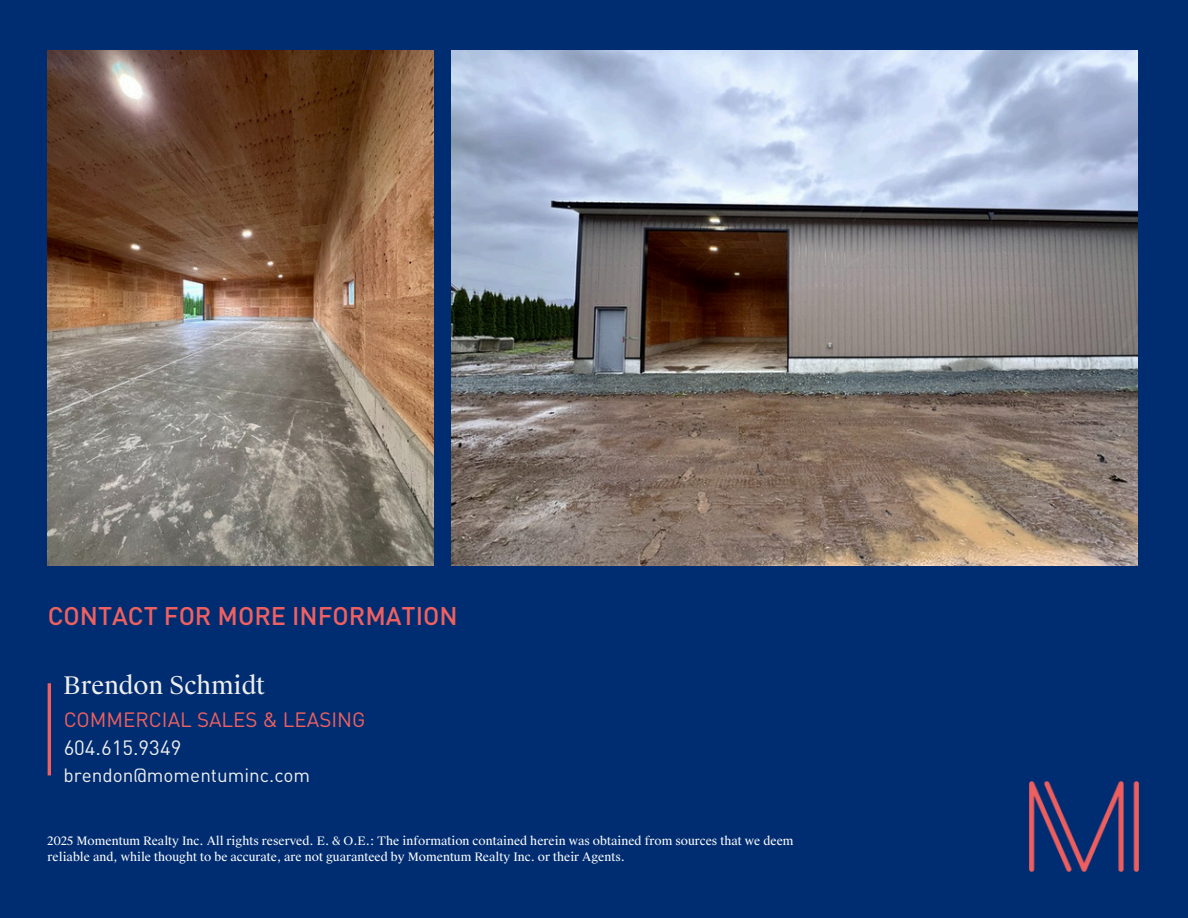
<style>
.page{position:relative;width:1188px;height:918px;background:#002d72}
.page>*{position:absolute;margin:0;border:0;box-sizing:border-box;transform-origin:0 0}
.t1{font:500 25.2px "DIN Pro";color:#f06060}
.t2{font:24.3px "Suisse Works";color:#eeeeec}
.t3{font:20.4px "DIN Pro";color:#f06060}
.t4{font:20.4px "DIN Pro";color:#eeeeec}
.t5{font:18.9px "DIN Pro";color:#eeeeec}
.t6{font:11.7px/16px "Suisse Works";color:#fff}
</style>
<div class="page">
<img style="left:1029px;top:781px;width:109px;height:90px">
<hr style="left:48px;top:683px;width:3px;height:92px;background:#f06060">
<img style="left:451px;top:50px;width:686px;height:515px">
<img style="left:48px;top:50px;width:386px;height:515px">
<h1 class="t1" style="left:48px;top:600px;width:412px">CONTACT FOR MORE INFORMATION</h1>
<h2 class="t2" style="left:64px;top:670px;width:202px">Brendon Schmidt</h2>
<h3 class="t3" style="left:64px;top:707px;width:303px">COMMERCIAL SALES &amp; LEASING</h3>
<h3 class="t4" style="left:64px;top:735px;width:119px">604.615.9349</h3>
<p class="t5" style="left:64px;top:763px;width:248px">brendon@momentuminc.com</p>
<p class="t6" style="left:48px;top:833px;width:747px">2025 Momentum Realty Inc. All rights reserved. E. &amp; O.E.: The information contained herein was obtained from sources that we deem reliable and, while thought to be accurate, are not guaranteed by Momentum Realty Inc. or their Agents.</p>
</div>
